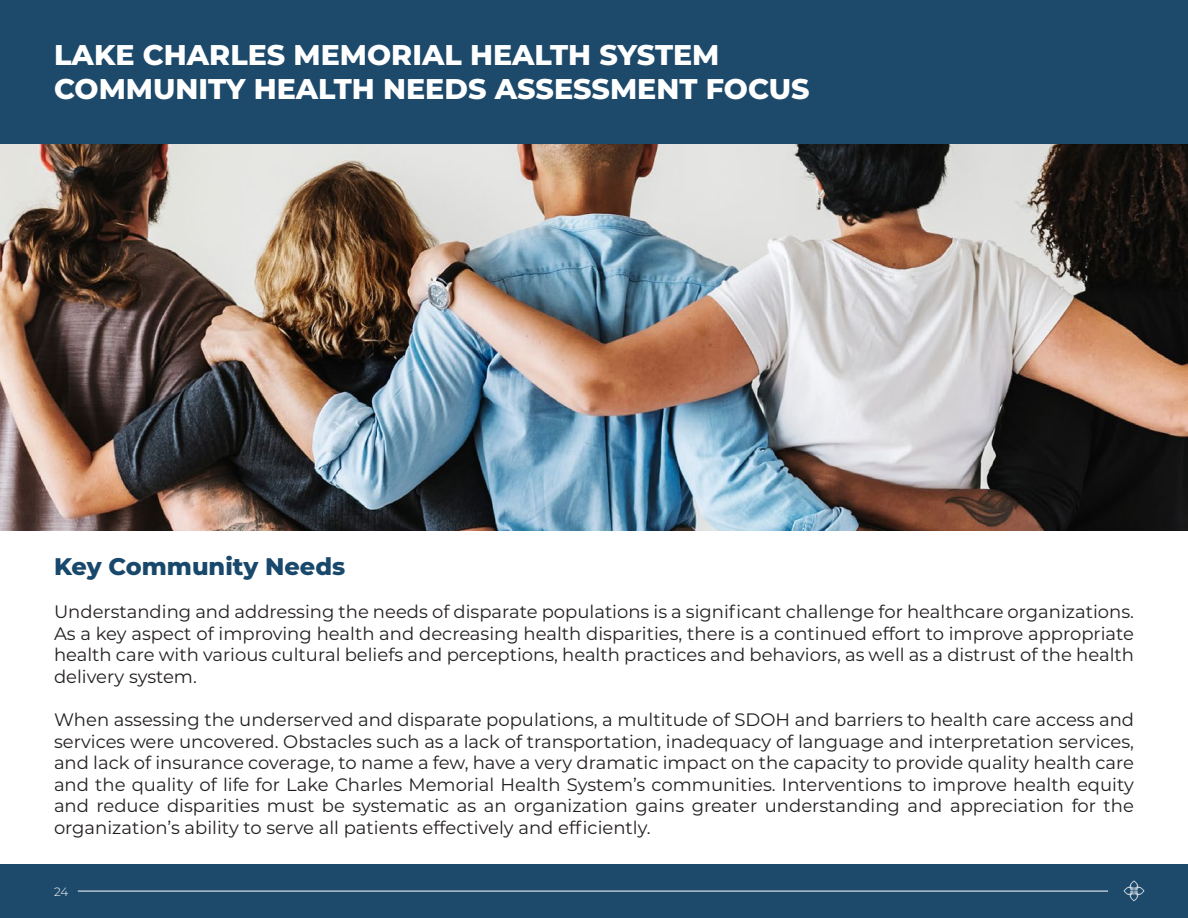
<style>
.page{position:relative;width:1188px;height:918px;background:#fff}
.page>*{position:absolute;margin:0;border:0;box-sizing:border-box;transform-origin:0 0}
.t1{font:800 28.5px "Montserrat";color:#fff}
.t2{font:800 24px "Montserrat";color:#18486b}
.t3{font:18px/21.6px "Montserrat";color:#231f20;text-align:justify}
.t4{font:300 12px "Montserrat";color:#fff}
</style>
<div class="page">
<div style="left:0;top:864px;width:1188px;height:54px;background:#1d496b"></div>
<hr style="left:78px;top:891px;width:1030px;height:1px;background:#fff">
<svg style="left:1124px;top:880px;width:20px;height:21px"></svg>
<div style="left:0;top:0;width:1188px;height:144px;background:#1d496b"></div>
<img style="left:0;top:144px;width:1188px;height:387px">
<p class="t1" style="left:54px;top:34px;width:667px">LAKE CHARLES MEMORIAL HEALTH SYSTEM</p>
<p class="t1" style="left:54px;top:68px;width:757px">COMMUNITY HEALTH NEEDS ASSESSMENT FOCUS</p>
<p class="t2" style="left:54px;top:549px;width:293px">Key Community Needs</p>
<p class="t3" style="left:54px;top:600px;width:1082px">Understanding and addressing the needs of disparate populations is a significant challenge for healthcare organizations.<br>As a key aspect of improving health and decreasing health disparities, there is a continued effort to improve appropriate health care with various cultural beliefs and perceptions, health practices and behaviors, as well as a distrust of the health delivery system.</p>
<p class="t3" style="left:54px;top:708px;width:1082px">When assessing the underserved and disparate populations, a multitude of SDOH and barriers to health care access and services were uncovered. Obstacles such as a lack of transportation, inadequacy of language and interpretation services, and lack of insurance coverage, to name a few, have a very dramatic impact on the capacity to provide quality health care and the quality of life for Lake Charles Memorial Health System’s communities. Interventions to improve health equity and reduce disparities must be systematic as an organization gains greater understanding and appreciation for the organization’s ability to serve all patients effectively and efficiently.</p>
<p class="t4" style="left:54px;top:884px;width:16px">24</p>
</div>
